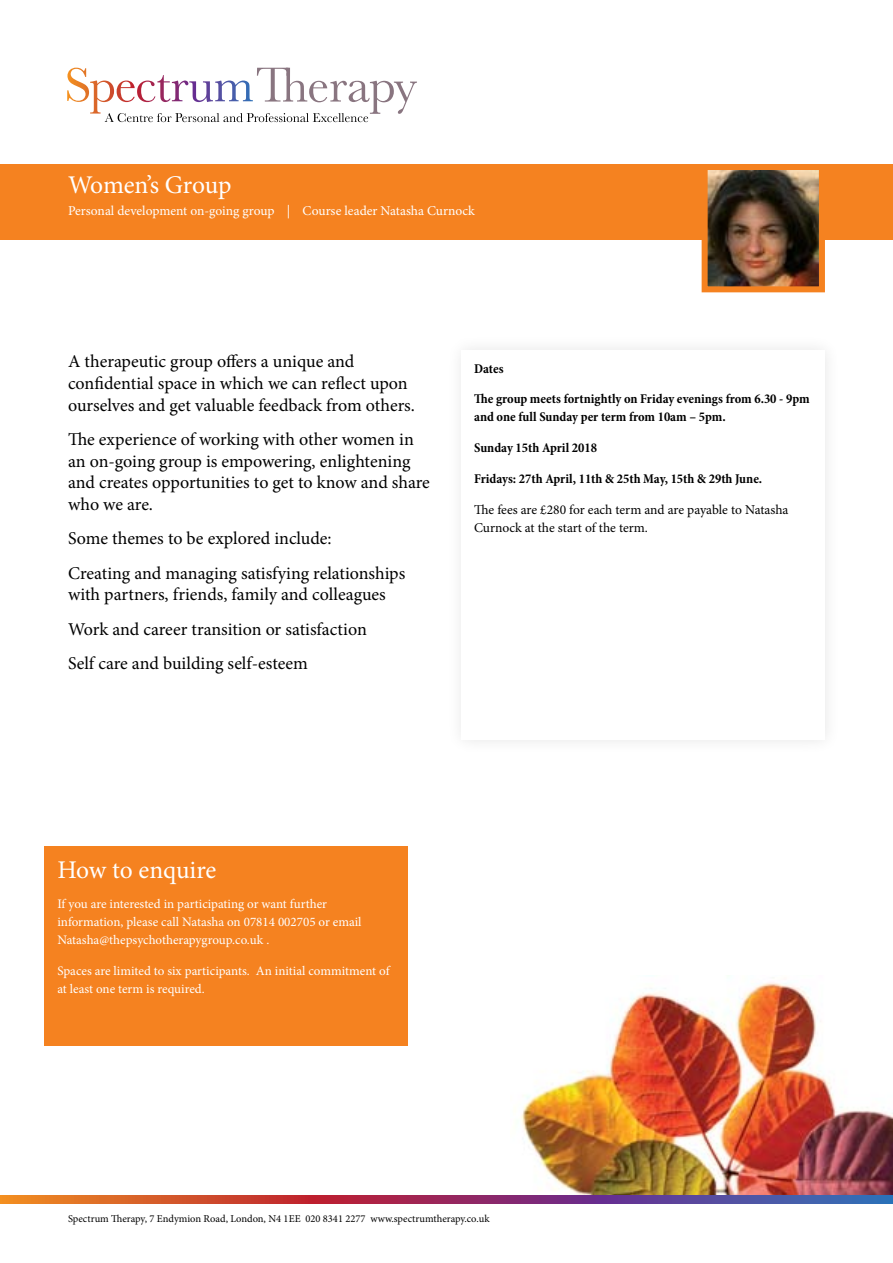
<style>
.page{position:relative;width:893px;height:1263px;background:#fff}
.page>*{position:absolute;margin:0;border:0;box-sizing:border-box;transform-origin:0 0}
.t1{font:25.5px "Minion Pro";letter-spacing:-.01em;color:#fff}
.t2{font:18px/21.6px "Minion Pro";color:#000}
.t3{font:700 condensed 13.5px/18px "Minion Pro";color:#000}
.t4{font:13.5px/18px "Minion Pro";letter-spacing:-.005em;color:#000}
.t5{font:13.5px "Minion Pro";letter-spacing:-.005em;color:#fff}
.t6{font:13.05px/18px "Minion Pro";color:#fff}
.t7{font:10.5px "Minion Pro";color:#000}
</style>
<div class="page">
<img style="left:520px;top:982px;width:373px;height:212px">
<svg style="left:67px;top:68px;width:350px;height:54px"></svg>
<div style="left:45px;top:846px;width:363px;height:200px;background:#f58220"></div>
<div style="left:445px;top:334px;width:396px;height:421px;background:#fbfbfb"></div>
<div style="left:461px;top:350px;width:364px;height:390px;background:#fff"></div>
<div style="left:0;top:164px;width:893px;height:75px;background:#f58220"></div>
<img style="left:709px;top:171px;width:109px;height:114px">
<div style="left:702px;top:164px;width:123px;height:128px;border:6px solid #f58220"></div>
<svg style="left:0;top:1195px;width:893px;height:9px;background:#944762"></svg>
<h1 class="t1" style="left:68px;top:167px;width:165px">Women’s Group</h1>
<p class="t5" style="left:68px;top:202px;width:408px">Personal development on-going group | Course leader Natasha Curnock</p>
<p class="t2" style="left:68px;top:351px;width:348px">A therapeutic group offers a unique and confidential space in which we can reflect upon ourselves and get valuable feedback from others.</p>
<p class="t2" style="left:68px;top:429px;width:363px">The experience of working with other women in an on-going group is empowering, enlightening and creates opportunities to get to know and share who we are.</p>
<p class="t2" style="left:68px;top:521px;width:339px;line-height:34.3px">Some themes to be explored include:<br>Creating and managing satisfying relationships</p>
<p class="t2" style="left:68px;top:577px;width:319px;line-height:34.3px">with partners, friends, family and colleagues<br>Work and career transition or satisfaction<br>Self care and building self-esteem</p>
<p class="t3" style="left:474px;top:359px;width:31px">Dates</p>
<p class="t3" style="left:474px;top:390px;width:337px">The group meets fortnightly on Friday evenings from 6.30 - 9pm and one full Sunday per term from 10am – 5pm.</p>
<p class="t3" style="left:474px;top:439px;width:124px">Sunday 15th April 2018</p>
<p class="t3" style="left:474px;top:470px;width:290px">Fridays: 27th April, 11th &amp; 25th May, 15th &amp; 29th June.</p>
<p class="t4" style="left:474px;top:500px;width:316px">The fees are £280 for each term and are payable to Natasha<br>Curnock at the start of the term.</p>
<h1 class="t1" style="left:57px;top:852px;width:160px">How to enquire</h1>
<p class="t6" style="left:57px;top:895px;width:306px">If you are interested in participating or want further information, please call Natasha on 07814 002705 or email<br>Natasha@thepsychotherapygroup.co.uk .</p>
<p class="t6" style="left:57px;top:962px;width:334px">Spaces are limited to six participants. An initial commitment of at least one term is required.</p>
<p class="t7" style="left:68px;top:1212px;width:423px">Spectrum Therapy, 7 Endymion Road, London, N4 1EE 020 8341 2277 www.spectrumtherapy.co.uk</p>
</div>
